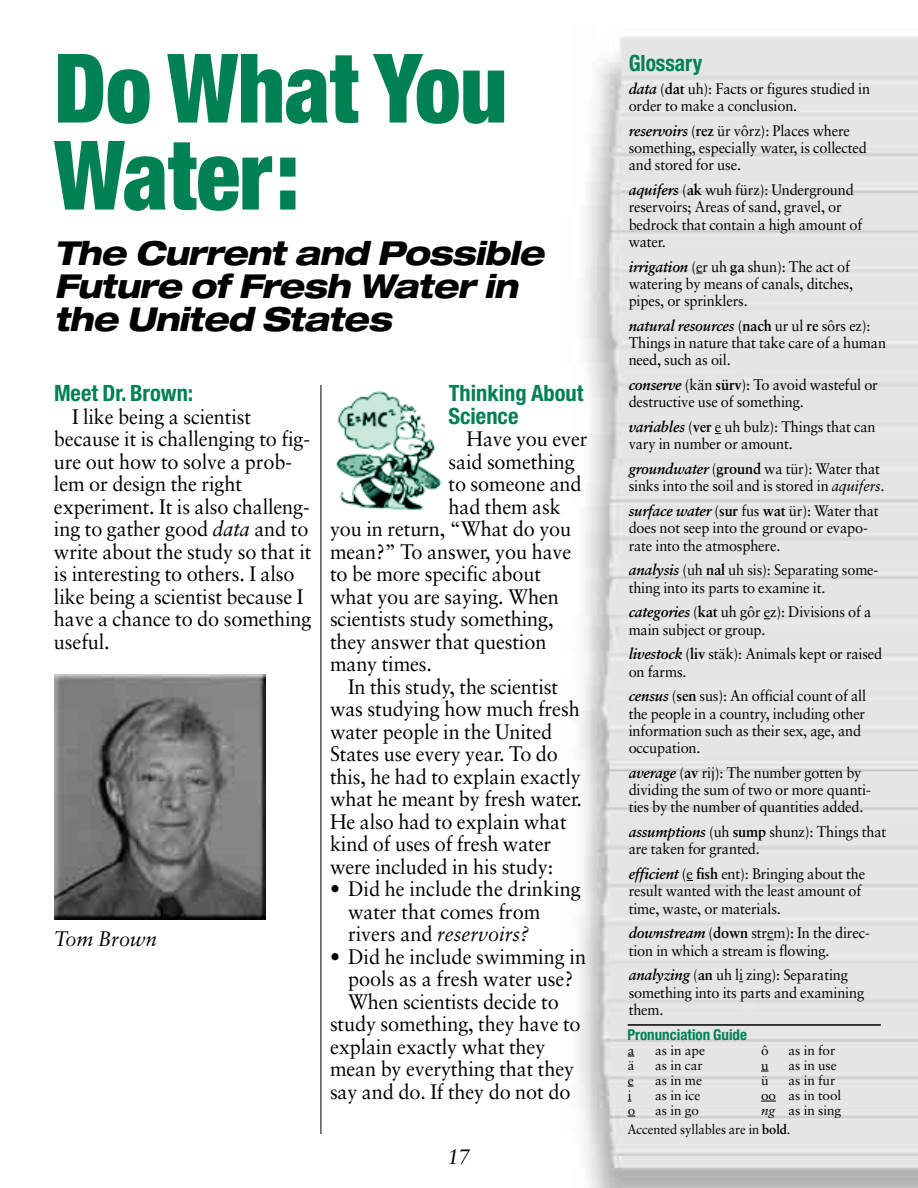
<style>
.page{position:relative;width:918px;height:1188px;background:#fff}
.page>*{position:absolute;margin:0;border:0;box-sizing:border-box;transform-origin:0 0}
.t1{font:900 condensed 96px/87px "Helvetica Neue";letter-spacing:-.005em;color:#008153;scale:.95 1}
.t2{font:italic 800 expanded 33px/33px "Helvetica Neue";letter-spacing:-.025em;color:#000;scale:.95 1}
.t3{font:700 condensed 22.5px/22.5px "Helvetica Neue";color:#008153}
.t4{font:700 condensed 22.5px "Helvetica Neue";color:#008153;scale:.95 1}
.t5{font:21px/22.5px "Sabon";letter-spacing:-.005em;color:#000;scale:.95 1}
.t6{font:italic 21px "Sabon";color:#000;scale:.95 1}
.t7{font:15.3px/17.2px "Sabon";letter-spacing:-.01em;color:#000;scale:.95 1}
.t8{font:700 condensed 15px "Helvetica Neue";color:#008153}
.t9{font:13.5px/15px "Sabon";color:#000}
.t10{font:13.5px "Sabon";color:#000;scale:.95 1}
.s1{font-style:italic}
.s2{font-weight:700;font-style:italic}
.s3{font-weight:700}
</style>
<div class="page">
<img style="left:578px;top:36px;width:340px;height:1152px">
<svg style="left:761px;top:1101px;width:15px;height:1px"></svg>
<hr style="left:628px;top:1024px;width:253px;height:2px;background:#000">
<img style="left:335px;top:390px;width:107px;height:120px">
<img style="left:54px;top:674px;width:211px;height:246px">
<hr style="left:321px;top:385px;width:1px;height:749px;background:#000">
<h1 class="t1" style="left:54px;top:53px;width:479px">Do What You<br>Water:</h1>
<h2 class="t2" style="left:54px;top:239px;width:517px">The Current and Possible<br>Future of Fresh Water in the United States</h2>
<h3 class="t3" style="left:54px;top:384px;width:141px">Meet Dr. Brown:</h3>
<p class="t5" style="left:54px;top:407px;width:273px;text-indent:18px">I like being a scientist because it is challenging to fig&shy;ure out how to solve a prob&shy;lem or design the right experiment. It is also challeng&shy;ing to gather good <span class="s1">data</span> and to write about the study so that it is interesting to others. I also like being a scientist because I have a chance to do something useful.</p>
<h3 class="t6" style="left:54px;top:930px;width:110px">Tom Brown</h3>
<h3 class="t3" style="left:448px;top:384px;width:136px">Thinking About<br>Science</h3>
<h3 class="t5" style="left:466px;top:429px;width:129px">Have you ever</h3>
<h3 class="t5" style="left:448px;top:452px;width:134px">said something</h3>
<h3 class="t5" style="left:448px;top:474px;width:142px">to someone and</h3>
<h3 class="t5" style="left:448px;top:497px;width:120px">had them ask</h3>
<h3 class="t5" style="left:330px;top:519px;width:255px">you in return, “What do you</h3>
<h3 class="t5" style="left:330px;top:542px;width:255px">mean?” To answer, you have</h3>
<h3 class="t5" style="left:330px;top:564px;width:224px">to be more specific about</h3>
<h3 class="t5" style="left:330px;top:587px;width:243px">what you are saying. When</h3>
<h3 class="t5" style="left:330px;top:609px;width:237px">scientists study something,</h3>
<h3 class="t5" style="left:330px;top:632px;width:229px">they answer that question</h3>
<h3 class="t5" style="left:330px;top:654px;width:109px">many times.</h3>
<h3 class="t5" style="left:348px;top:677px;width:223px">In this study, the scientist</h3>
<h3 class="t5" style="left:330px;top:699px;width:264px">was studying how much fresh</h3>
<h3 class="t5" style="left:330px;top:722px;width:235px">water people in the United</h3>
<h3 class="t5" style="left:330px;top:744px;width:242px">States use every year. To do</h3>
<h3 class="t5" style="left:330px;top:767px;width:265px">this, he had to explain exactly</h3>
<h3 class="t5" style="left:330px;top:789px;width:267px">what he meant by fresh water.</h3>
<h3 class="t5" style="left:330px;top:812px;width:251px">He also had to explain what</h3>
<h3 class="t5" style="left:330px;top:834px;width:234px">kind of uses of fresh water</h3>
<h3 class="t5" style="left:330px;top:857px;width:236px">were included in his study:</h3>
<h3 class="t5" style="left:348px;top:879px;width:247px;text-indent:-18px">• Did he include the drinking water that comes from rivers and <span class="s1">reservoirs?</span></h3>
<h3 class="t5" style="left:330px;top:947px;width:271px">• Did he include swimming in</h3>
<h3 class="t5" style="left:348px;top:969px;width:239px">pools as a fresh water use?</h3>
<h3 class="t5" style="left:348px;top:992px;width:224px">When scientists decide to</h3>
<h3 class="t5" style="left:330px;top:1014px;width:265px">study something, they have to</h3>
<h3 class="t5" style="left:330px;top:1037px;width:228px">explain exactly what they</h3>
<h3 class="t5" style="left:330px;top:1059px;width:258px">mean by everything that they</h3>
<h3 class="t5" style="left:330px;top:1082px;width:255px">say and do. If they do not do</h3>
<h3 class="t6" style="left:448px;top:1147px;width:25px">17</h3>
<h3 class="t4" style="left:629px;top:54px;width:79px">Glossary</h3>
<p class="t7" style="left:629px;top:81px;width:256px"><span class="s2">data</span> (<span class="s3">dat</span> uh): Facts or figures studied in order to make a conclusion.</p>
<p class="t7" style="left:629px;top:123px;width:252px"><span class="s2">reservoirs</span> (<span class="s3">rez</span> ür vôrz): Places where something, especially water, is collected and stored for use.</p>
<p class="t7" style="left:629px;top:182px;width:247px"><span class="s2">aquifers</span> (<span class="s3">ak</span> wuh fürz): Underground reservoirs; Areas of sand, gravel, or bedrock that contain a high amount of water.</p>
<p class="t7" style="left:629px;top:259px;width:238px"><span class="s2">irrigation</span> (er uh <span class="s3">ga</span> shun): The act of watering by means of canals, ditches, pipes, or sprinklers.</p>
<p class="t7" style="left:629px;top:318px;width:272px"><span class="s2">natural resources</span> (<span class="s3">nach</span> ur ul <span class="s3">re</span> sôrs ez):<br>Things in nature that take care of a human need, such as oil.</p>
<p class="t7" style="left:629px;top:377px;width:264px"><span class="s2">conserve</span> (kän <span class="s3">sürv</span>): To avoid wasteful or destructive use of something.</p>
<p class="t7" style="left:629px;top:419px;width:261px"><span class="s2">variables</span> (<span class="s3">ver</span> e uh bulz): Things that can vary in number or amount.</p>
<p class="t7" style="left:629px;top:461px;width:271px"><span class="s2">groundwater</span> (<span class="s3">ground</span> wa tür): Water that sinks into the soil and is stored in <span class="s1">aquifers</span>.</p>
<p class="t7" style="left:629px;top:503px;width:265px"><span class="s2">surface water</span> (<span class="s3">sur</span> fus <span class="s3">wat</span> ür): Water that does not seep into the ground or evapo&shy;rate into the atmosphere.</p>
<p class="t7" style="left:629px;top:563px;width:264px"><span class="s2">analysis</span> (uh <span class="s3">nal</span> uh sis): Separating some&shy;thing into its parts to examine it.</p>
<p class="t7" style="left:629px;top:605px;width:257px"><span class="s2">categories</span> (<span class="s3">kat</span> uh gôr ez): Divisions of a main subject or group.</p>
<p class="t7" style="left:629px;top:647px;width:269px"><span class="s2">livestock</span> (<span class="s3">liv</span> stäk): Animals kept or raised on farms.</p>
<p class="t7" style="left:629px;top:689px;width:252px"><span class="s2">census</span> (<span class="s3">sen</span> sus): An official count of all the people in a country, including other information such as their sex, age, and occupation.</p>
<p class="t7" style="left:629px;top:765px;width:257px"><span class="s2">average</span> (<span class="s3">av</span> rij): The number gotten by dividing the sum of two or more quanti&shy;ties by the number of quantities added.</p>
<p class="t7" style="left:629px;top:824px;width:273px"><span class="s2">assumptions</span> (uh <span class="s3">sump</span> shunz): Things that are taken for granted.</p>
<p class="t7" style="left:629px;top:866px;width:250px"><span class="s2">efficient</span> (e <span class="s3">fish</span> ent): Bringing about the result wanted with the least amount of time, waste, or materials.</p>
<p class="t7" style="left:629px;top:926px;width:255px"><span class="s2">downstream</span> (<span class="s3">down</span> strem): In the direc&shy;tion in which a stream is flowing.</p>
<p class="t7" style="left:629px;top:968px;width:250px"><span class="s2">analyzing</span> (<span class="s3">an</span> uh li zing): Separating something into its parts and examining them.</p>
<p class="t8" style="left:627px;top:1030px;width:121px">Pronunciation Guide</p>
<p class="t9" style="left:628px;top:1044px;width:8px">a</p>
<p class="t9" style="left:655px;top:1044px;width:51px">as in ape</p>
<p class="t9" style="left:628px;top:1059px;width:8px">ä</p>
<p class="t9" style="left:655px;top:1059px;width:49px">as in car</p>
<p class="t9" style="left:628px;top:1074px;width:7px">e</p>
<p class="t9" style="left:655px;top:1074px;width:48px">as in me</p>
<p class="t9" style="left:628px;top:1089px;width:5px">i</p>
<p class="t9" style="left:655px;top:1089px;width:47px">as in ice</p>
<p class="t9" style="left:628px;top:1104px;width:9px">o</p>
<p class="t9" style="left:655px;top:1104px;width:45px">as in go</p>
<p class="t9" style="left:761px;top:1044px;width:9px">ô</p>
<p class="t9" style="left:789px;top:1044px;width:48px">as in for</p>
<p class="t9" style="left:761px;top:1059px;width:9px">u</p>
<p class="t9" style="left:789px;top:1059px;width:50px">as in use</p>
<p class="t9" style="left:761px;top:1074px;width:9px">ü</p>
<p class="t9" style="left:761px;top:1074px;width:82px;text-indent:27px">as in fur oo as in tool <span class="s1">ng</span> as in sing</p>
<p class="t10" style="left:627px;top:1124px;width:173px">Accented syllables are in <span class="s3">bold</span>.</p>
</div>
